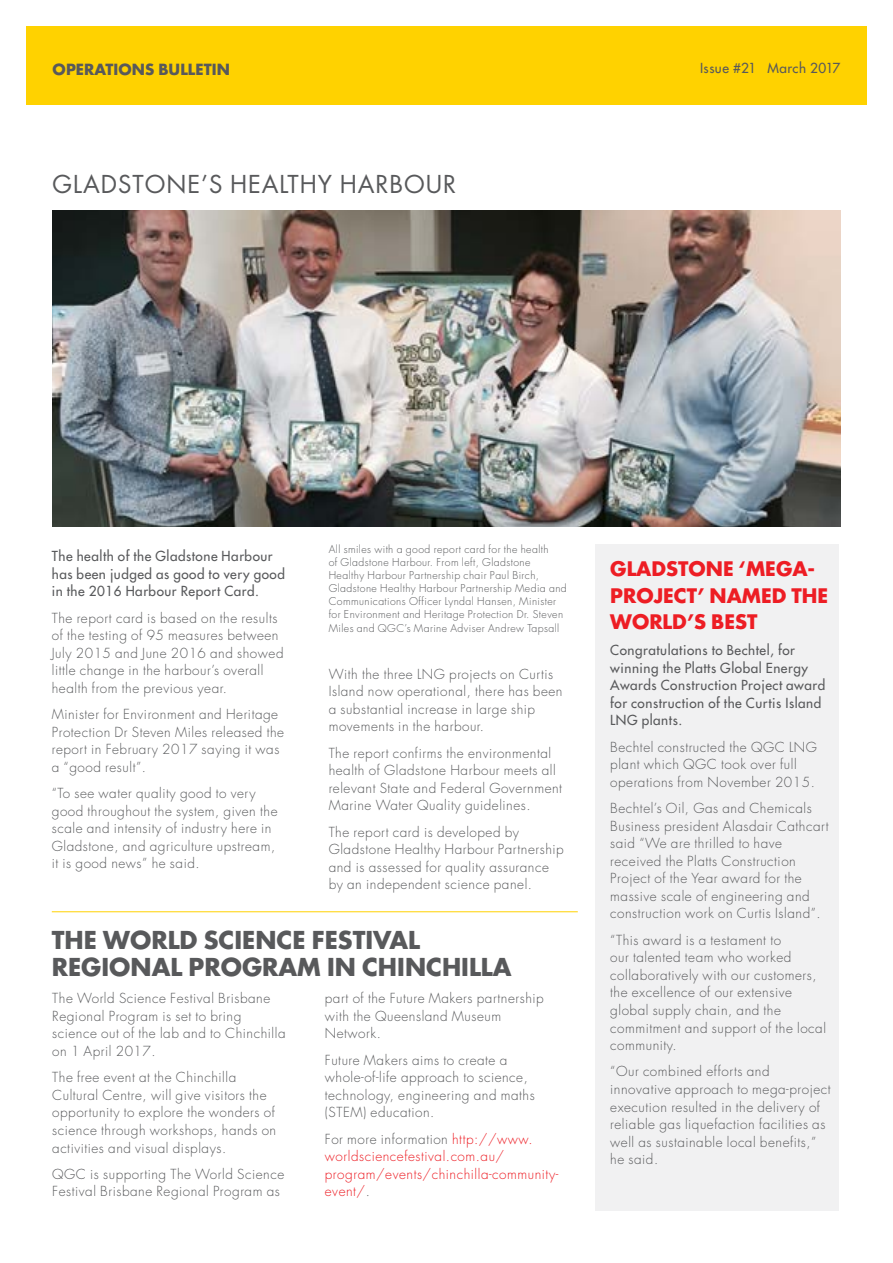
<style>
.page{position:relative;width:893px;height:1263px;background:#fff}
.page>*{position:absolute;margin:0;border:0;box-sizing:border-box;transform-origin:0 0}
.t1{font:700 24px/26.2px "Futura";color:#58595b}
.t2{font:24px "Futura";letter-spacing:.04em;color:#58595b}
.t3{font:700 19.5px/26.2px "Futura";color:#ed1d24}
.t4{font:700 15px "Futura";letter-spacing:.005em;color:#58595b}
.t5{font:300 13.5px/17.5px "Futura";letter-spacing:.04em;color:#58595b}
.t6{font:13.5px/17.5px "Futura";letter-spacing:.04em;color:#58595b}
.t7{font:300 13.5px/17.5px "Futura";letter-spacing:.04em;color:#ed1d24}
.t8{font:300 10.5px/13.2px "Futura";letter-spacing:.04em;color:#58595b}
.s1{color:#58595b}
</style>
<div class="page">
<img style="left:53px;top:210px;width:787px;height:316px">
<div style="left:596px;top:544px;width:243px;height:666px;background:#f1f1f2"></div>
<hr style="left:52px;top:911px;width:526px;height:1px;background:#ffd200">
<div style="left:26px;top:26px;width:841px;height:79px;background:#ffd200"></div>
<p class="t4" style="left:53px;top:59px;width:179px">OPERATIONS BULLETIN</p>
<p class="t6" style="left:700px;top:59px;width:142px">Issue #21 March 2017</p>
<h1 class="t2" style="left:53px;top:168px;width:405px">GLADSTONE’S HEALTHY HARBOUR</h1>
<p class="t6" style="left:52px;top:547px;width:235px">The health of the Gladstone Harbour has been judged as good to very good in the 2016 Harbour Report Card.</p>
<p class="t5" style="left:52px;top:609px;width:233px">The report card is based on the results of the testing of 95 measures between July 2015 and June 2016 and showed little change in the harbour’s overall health from the previous year.</p>
<p class="t5" style="left:52px;top:706px;width:234px">Minister for Environment and Heritage Protection Dr Steven Miles released the report in February 2017 saying it was a “good result”.</p>
<p class="t5" style="left:52px;top:785px;width:227px">“To see water quality good to very good throughout the system, given the scale and intensity of industry here in Gladstone, and agriculture upstream, it is good news” he said.</p>
<p class="t8" style="left:329px;top:542px;width:240px">All smiles with a good report card for the health<br>of Gladstone Harbour. From left, Gladstone Healthy Harbour Partnership chair Paul Birch, Gladstone Healthy Harbour Partnership Media and Communications Officer Lyndal Hansen, Minister for Environment and Heritage Protection Dr. Steven Miles and QGC’s Marine Adviser Andrew Tapsall</p>
<p class="t5" style="left:329px;top:665px;width:235px">With the three LNG projects on Curtis Island now operational, there has been a substantial increase in large ship movements in the harbour.</p>
<p class="t5" style="left:329px;top:744px;width:235px">The report confirms the environmental health of Gladstone Harbour meets all relevant State and Federal Government Marine Water Quality guidelines.</p>
<p class="t5" style="left:329px;top:823px;width:237px">The report card is developed by Gladstone Healthy Harbour Partnership and is assessed for quality assurance by an independent science panel.</p>
<h1 class="t1" style="left:52px;top:926px;width:461px">THE WORLD SCIENCE FESTIVAL<br>REGIONAL PROGRAM IN CHINCHILLA</h1>
<p class="t5" style="left:52px;top:990px;width:235px">The World Science Festival Brisbane<br>Regional Program is set to bring science out of the lab and to Chinchilla on 1 April 2017.</p>
<p class="t5" style="left:52px;top:1069px;width:225px">The free event at the Chinchilla Cultural Centre, will give visitors the opportunity to explore the wonders of science through workshops, hands on activities and visual displays.</p>
<p class="t5" style="left:52px;top:1165px;width:233px">QGC is supporting The World Science<br>Festival Brisbane Regional Program as</p>
<p class="t5" style="left:325px;top:990px;width:220px">part of the Future Makers partnership with the Queensland Museum<br>Network.</p>
<p class="t5" style="left:325px;top:1051px;width:211px">Future Makers aims to create a whole-of-life approach to science, technology, engineering and maths (STEM) education.</p>
<p class="t7" style="left:325px;top:1130px;width:235px"><span class="s1">For more information</span> http://www. worldsciencefestival.com.au/ program/events/chinchilla-community&shy;event/<span class="s1">.</span></p>
<h2 class="t3" style="left:610px;top:555px;width:219px">GLADSTONE ‘MEGA-<br>PROJECT’ NAMED THE<br>WORLD’S BEST</h2>
<p class="t6" style="left:610px;top:641px;width:217px">Congratulations to Bechtel, for winning the Platts Global Energy<br>Awards Construction Project award for construction of the Curtis Island<br>LNG plants.</p>
<p class="t5" style="left:610px;top:738px;width:208px">Bechtel constructed the QGC LNG plant which QGC took over full operations from November 2015.</p>
<p class="t5" style="left:610px;top:800px;width:220px">Bechtel’s Oil, Gas and Chemicals Business president Alasdair Cathcart said “We are thrilled to have received the Platts Construction Project of the Year award for the massive scale of engineering and construction work on Curtis Island”.</p>
<p class="t5" style="left:610px;top:931px;width:217px">“This award is a testament to<br>our talented team who worked collaboratively with our customers, the excellence of our extensive global supply chain, and the commitment and support of the local community.</p>
<p class="t5" style="left:610px;top:1063px;width:222px">“Our combined efforts and innovative approach to mega-project execution resulted in the delivery of reliable gas liquefaction facilities as well as sustainable local benefits,” he said.</p>
</div>
